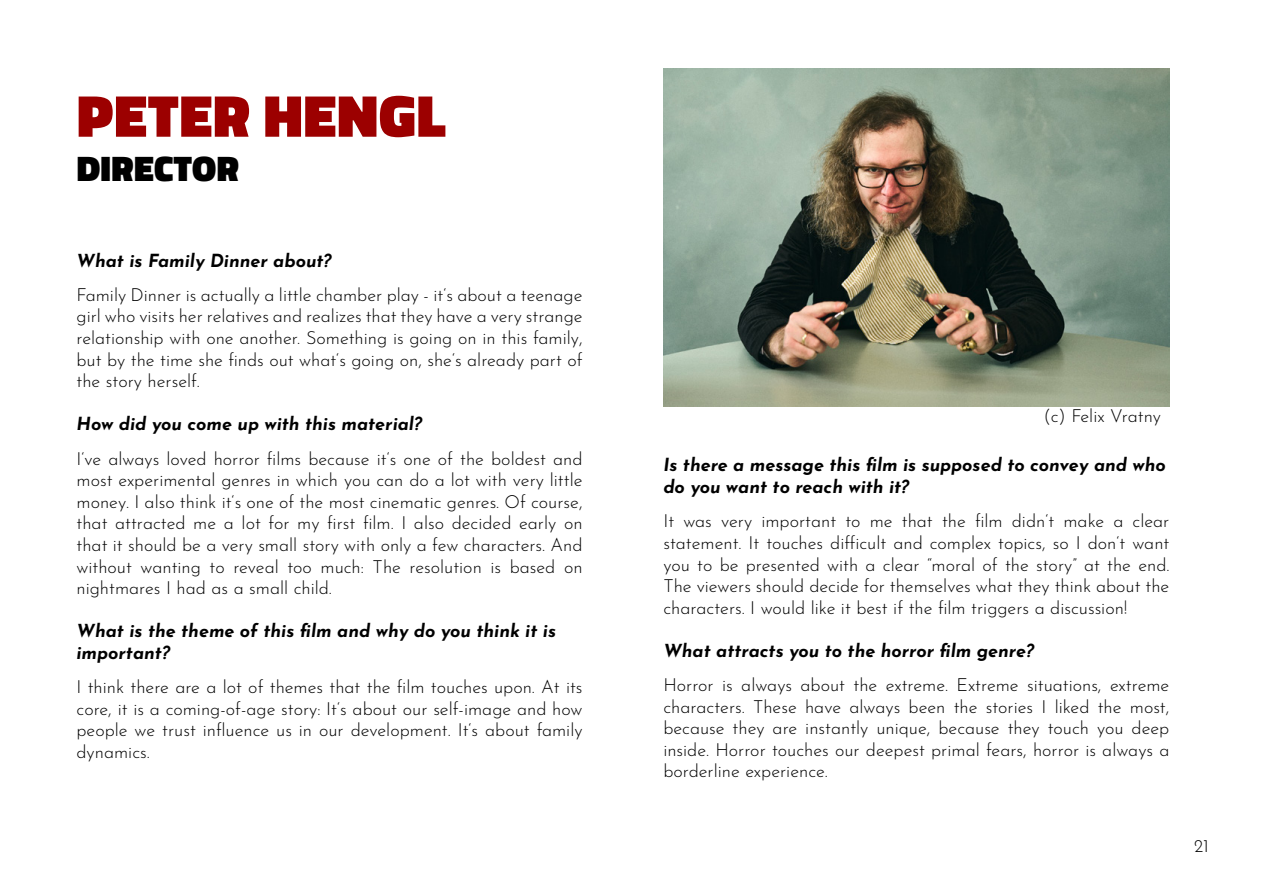
<style>
.page{position:relative;width:1263px;height:893px;background:#fff}
.page>*{position:absolute;margin:0;border:0;box-sizing:border-box;transform-origin:0 0}
.t1{font:900 60px "Titillium Web";letter-spacing:.01em;color:#9c0000}
.t2{font:900 36px "Titillium Web";letter-spacing:.01em;color:#000}
.t3{font:300 18px/21.6px "Josefin Sans";color:#000;text-align:justify}
.t4{font:italic 700 18px/21.6px "Josefin Sans";color:#000}
</style>
<div class="page">
<img style="left:663px;top:69px;width:506px;height:337px">
<h1 class="t1" style="left:77px;top:72px;width:371px">PETER HENGL</h1>
<h2 class="t2" style="left:77px;top:142px;width:164px">DIRECTOR</h2>
<p class="t4" style="left:77px;top:247px;width:257px">What is Family Dinner about?</p>
<p class="t3" style="left:77px;top:282px;width:508px">Family Dinner is actually a little chamber play - it‘s about a teenage girl who visits her relatives and realizes that they have a very strange relationship with one another. Something is going on in this family, but by the time she finds out what‘s going on, she‘s already part of the story herself.</p>
<p class="t4" style="left:77px;top:411px;width:347px">How did you come up with this material?</p>
<p class="t3" style="left:77px;top:446px;width:508px">I‘ve always loved horror films because it‘s one of the boldest and most experimental genres in which you can do a lot with very little money. I also think it‘s one of the most cinematic genres. Of course, that attracted me a lot for my first film. I also decided early on that it should be a very small story with only a few characters. And without wanting to reveal too much: The resolution is based on nightmares I had as a small child.</p>
<p class="t4" style="left:77px;top:618px;width:481px">What is the theme of this film and why do you think it is important?</p>
<p class="t3" style="left:77px;top:674px;width:507px">I think there are a lot of themes that the film touches upon. At its core, it is a coming-of-age story: It‘s about our self-image and how people we trust influence us in our development. It‘s about family dynamics.</p>
<p class="t3" style="left:1043px;top:403px;width:119px">(c) Felix Vratny</p>
<p class="t4" style="left:663px;top:452px;width:504px">Is there a message this film is supposed to convey and who do you want to reach with it?</p>
<p class="t3" style="left:663px;top:509px;width:507px">It was very important to me that the film didn‘t make a clear statement. It touches difficult and complex topics, so I don‘t want you to be presented with a clear “moral of the story” at the end.<br>The viewers should decide for themselves what they think about the characters. I would like it best if the film triggers a discussion!</p>
<p class="t4" style="left:663px;top:637px;width:372px">What attracts you to the horror film genre?</p>
<p class="t3" style="left:663px;top:672px;width:508px">Horror is always about the extreme. Extreme situations, extreme characters. These have always been the stories I liked the most, because they are instantly unique, because they touch you deep inside. Horror touches our deepest primal fears, horror is always a borderline experience.</p>
<p class="t3" style="left:1194px;top:834px;width:16px">21</p>
</div>
